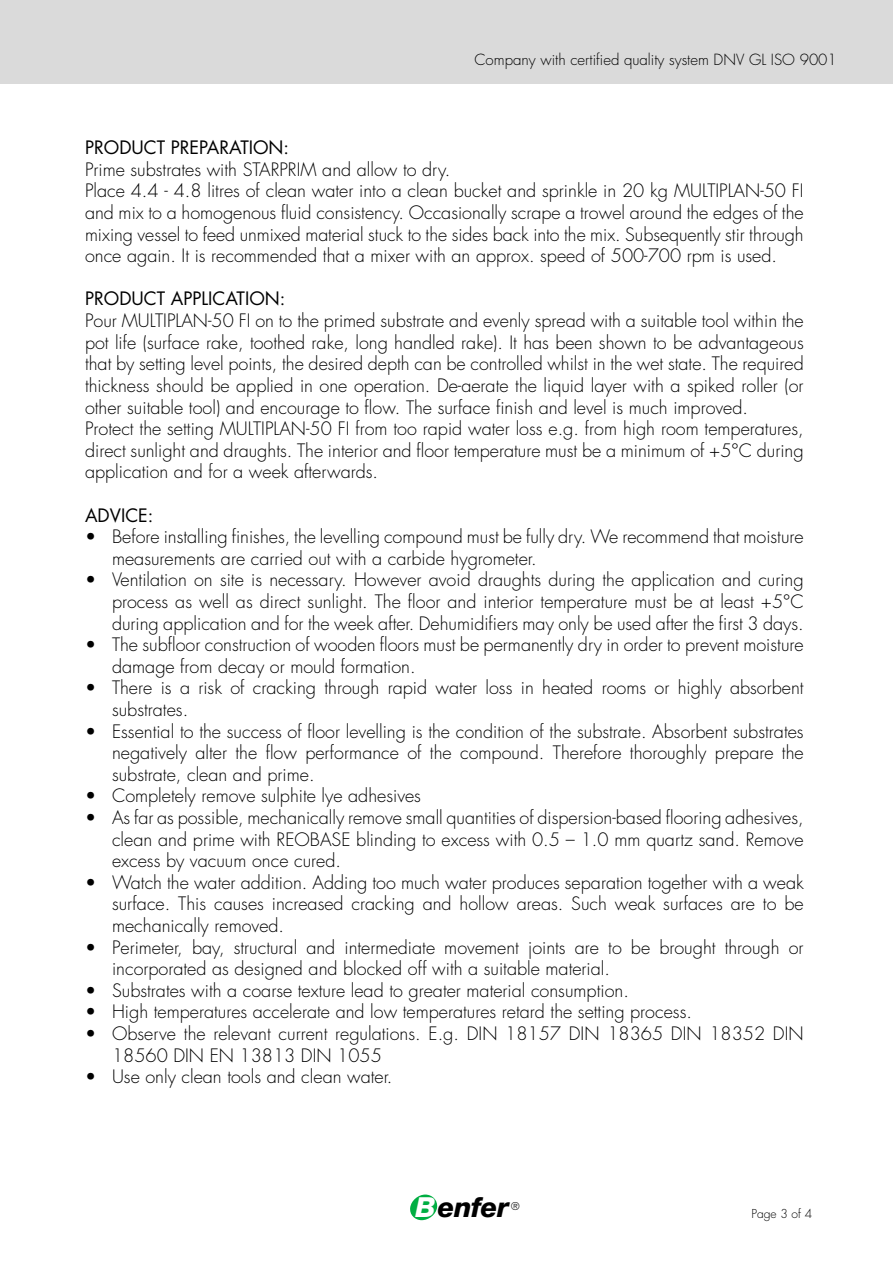
<style>
.page{position:relative;width:893px;height:1263px;background:#fff}
.page>*{position:absolute;margin:0;border:0;box-sizing:border-box;transform-origin:0 0}
.t1{font:italic 800 27.6px "Helvetica Neue";letter-spacing:-.02em;color:#000}
.t2{font:300 18px/21.6px "Futura";color:#000}
.t3{font:18px "Futura CE";color:#000}
.t4{font:300 15px "Futura";color:#000}
.t5{font:300 12px "Futura";color:#000}
.t6{font:300 10.5px "Futura";color:#000}
.s1{color:#fff}
</style>
<div class="page">
<svg style="left:410px;top:1194px;width:28px;height:26px"></svg>
<div style="left:0;top:0;width:893px;height:84px;background:#dadada"></div>
<p class="t4" style="left:475px;top:50px;width:364px">Company with certified quality system DNV GL ISO 9001</p>
<p class="t3" style="left:85px;top:136px;width:206px">PRODUCT PREPARATION:</p>
<p class="t2" style="left:85px;top:159px;width:720px">Prime substrates with STARPRIM and allow to dry.<br>Place 4.4 - 4.8 litres of clean water into a clean bucket and sprinkle in 20 kg MULTIPLAN-50 FI and mix to a homogenous fluid consistency. Occasionally scrape a trowel around the edges of the mixing vessel to feed unmixed material stuck to the sides back into the mix. Subsequently stir through once again. It is recommended that a mixer with an approx. speed of 500-700 rpm is used.</p>
<p class="t3" style="left:85px;top:287px;width:202px">PRODUCT APPLICATION:</p>
<p class="t2" style="left:85px;top:310px;width:720px">Pour MULTIPLAN-50 FI on to the primed substrate and evenly spread with a suitable tool within the pot life (surface rake, toothed rake, long handled rake). It has been shown to be advantageous that by setting level points, the desired depth can be controlled whilst in the wet state. The required thickness should be applied in one operation. De-aerate the liquid layer with a spiked roller (or other suitable tool) and encourage to flow. The surface finish and level is much improved.<br>Protect the setting MULTIPLAN-50 FI from too rapid water loss e.g. from high room temperatures, direct sunlight and draughts. The interior and floor temperature must be a minimum of +5°C during application and for a week afterwards.</p>
<p class="t3" style="left:85px;top:503px;width:70px">ADVICE:</p>
<p class="t2" style="left:112px;top:526px;width:693px;text-indent:-27px">• Before installing finishes, the levelling compound must be fully dry. We recommend that moisture measurements are carried out with a carbide hygrometer.</p>
<p class="t2" style="left:112px;top:569px;width:693px;text-align:justify;text-indent:-27px">• Ventilation on site is necessary. However avoid draughts during the application and curing process as well as direct sunlight. The floor and interior temperature must be at least +5°C during application and for the week after. Dehumidifiers may only be used after the first 3 days.</p>
<p class="t2" style="left:112px;top:634px;width:693px;text-indent:-27px">• The subfloor construction of wooden floors must be permanently dry in order to prevent moisture damage from decay or mould formation.</p>
<p class="t2" style="left:112px;top:677px;width:693px;text-indent:-27px">• There is a risk of cracking through rapid water loss in heated rooms or highly absorbent substrates.</p>
<p class="t2" style="left:112px;top:720px;width:693px;text-align:justify;text-indent:-27px">• Essential to the success of floor levelling is the condition of the substrate. Absorbent substrates negatively alter the flow performance of the compound. Therefore thoroughly prepare the substrate, clean and prime.</p>
<p class="t2" style="left:85px;top:785px;width:337px">• Completely remove sulphite lye adhesives</p>
<p class="t2" style="left:112px;top:807px;width:693px;text-align:justify;text-indent:-27px">• As far as possible, mechanically remove small quantities of dispersion-based flooring adhesives, clean and prime with REOBASE blinding to excess with 0.5 – 1.0 mm quartz sand. Remove excess by vacuum once cured.</p>
<p class="t2" style="left:112px;top:872px;width:693px;text-align:justify;text-indent:-27px">• Watch the water addition. Adding too much water produces separation together with a weak surface. This causes increased cracking and hollow areas. Such weak surfaces are to be mechanically removed.</p>
<p class="t2" style="left:112px;top:936px;width:693px;text-indent:-27px">• Perimeter, bay, structural and intermediate movement joints are to be brought through or incorporated as designed and blocked off with a suitable material.</p>
<p class="t2" style="left:85px;top:980px;width:545px">• Substrates with a coarse texture lead to greater material consumption.</p>
<p class="t2" style="left:85px;top:1001px;width:608px">• High temperatures accelerate and low temperatures retard the setting process.</p>
<p class="t2" style="left:112px;top:1023px;width:693px;text-indent:-27px">• Observe the relevant current regulations. E.g. DIN 18157 DIN 18365 DIN 18352 DIN<br>18560 DIN EN 13813 DIN 1055</p>
<p class="t2" style="left:85px;top:1066px;width:309px">• Use only clean tools and clean water.</p>
<h1 class="t1" style="left:416px;top:1191px;width:95px"><span class="s1">B</span>enfer</h1>
<p class="t6" style="left:511px;top:1200px;width:10px">®</p>
<p class="t5" style="left:751px;top:1206px;width:62px">Page 3 of 4</p>
</div>
